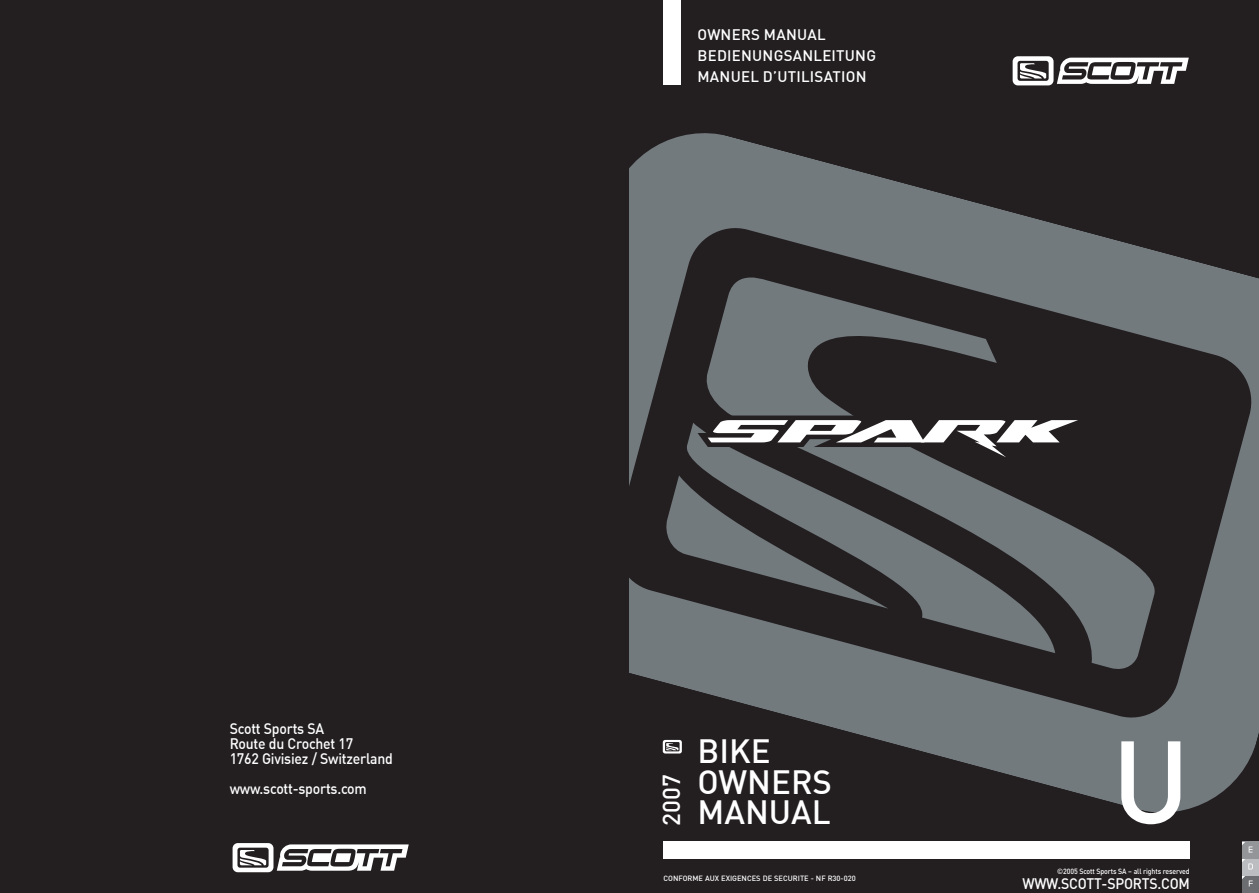
<style>
.page{position:relative;width:1259px;height:893px;background:#fff}
.page>*{position:absolute;margin:0;border:0;box-sizing:border-box;transform-origin:0 0}
.t1{font:500 115.5px "DIN";color:#fff}
.t2{font:500 33px/30.5px "DIN";color:#fff}
.t3{font:500 24.15px "DIN";color:#fff}
.t4{font:500 15px/15px "DIN";letter-spacing:-.015em;color:#fff;scale:.93 1}
.t5{font:500 15px/21px "DIN";letter-spacing:.015em;color:#fff}
.t6{font:500 7.5px "DIN";color:#fff}
.t7{font:500 7.5px "DIN";color:#fff;scale:.93 1}
</style>
<div class="page">
<div style="left:0;top:0;width:629px;height:893px;background:#231f20"></div>
<div style="left:629px;top:0;width:630px;height:893px;background:#231f20"></div>
<svg style="left:629px;top:133px;width:630px;height:680px;fill:#737a7e"></svg>
<svg style="left:660px;top:271px;width:547px;height:403px"></svg>
<div style="left:663px;top:0;width:17px;height:85px;background:#fff"></div>
<svg style="left:1012px;top:56px;width:176px;height:29px"></svg>
<div style="left:663px;top:842px;width:526px;height:17px;background:#fff"></div>
<div style="left:1242px;top:876px;width:17px;height:17px;background:#6c6d70"></div>
<div style="left:1242px;top:859px;width:17px;height:17px;background:#bcbdc0"></div>
<div style="left:1242px;top:842px;width:17px;height:17px;background:#939598"></div>
<svg style="left:1242px;top:842px;width:10px;height:10px"></svg>
<svg style="left:1242px;top:859px;width:10px;height:10px"></svg>
<svg style="left:1242px;top:876px;width:10px;height:10px"></svg>
<svg style="left:663px;top:740px;width:19px;height:13px"></svg>
<svg style="left:232px;top:843px;width:177px;height:29px"></svg>
<svg style="left:660px;top:415px;width:445px;height:194px"></svg>
<p class="t4" style="left:230px;top:720px;width:177px">Scott Sports SA<br>Route du Crochet 17<br>1762 Givisiez / Switzerland</p>
<p class="t4" style="left:230px;top:780px;width:149px">www.scott-sports.com</p>
<p class="t5" style="left:697px;top:24px;width:180px">OWNERS MANUAL<br>BEDIENUNGSANLEITUNG<br>MANUEL D’UTILISATION</p>
<h3 class="t3" style="left:656px;top:826px;width:53px;rotate:-90deg">2007</h3>
<h2 class="t2" style="left:697px;top:735px;width:136px">BIKE<br>OWNERS</h2>
<h2 class="t2" style="left:697px;top:796px;width:135px">MANUAL</h2>
<p class="t6" style="left:663px;top:874px;width:194px">CONFORME AUX EXIGENCES DE SECURITE - NF R30-020</p>
<h1 class="t1" style="left:1112px;top:708px;width:79px">U</h1>
<p class="t7" style="left:1057px;top:866px;width:144px">©2005 Scott Sports SA – all rights reserved</p>
<p class="t4" style="left:1022px;top:876px;width:182px">WWW.SCOTT-SPORTS.COM</p>
</div>
